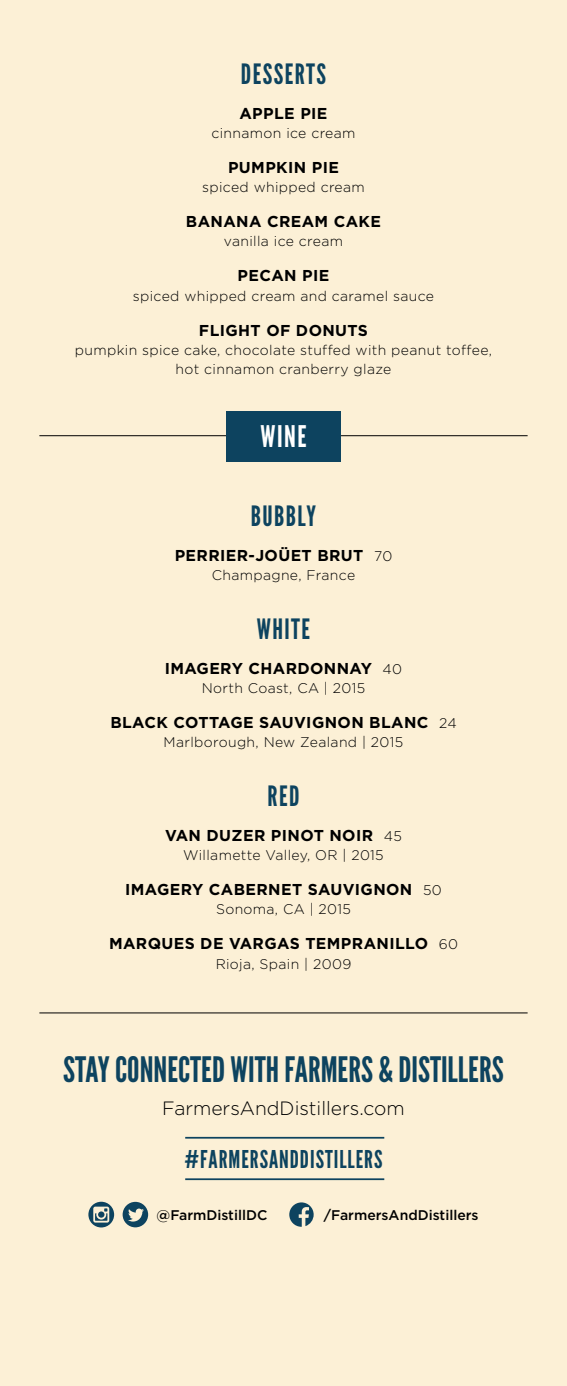
<style>
.page{position:relative;width:567px;height:1386px;background:#fcf0d6}
.page>*{position:absolute;margin:0;border:0;box-sizing:border-box;transform-origin:0 0}
.t1{font:35px "League Gothic";color:#0d435f}
.t2{font:29.75px "League Gothic";color:#fff}
.t3{font:28px "League Gothic";letter-spacing:.05em;color:#0d435f}
.t4{font:24.5px "League Gothic";letter-spacing:.04em;color:#0d435f}
.t5{font:300 19.25px "Gotham";color:#000}
.t6{font:700 15.75px "Gotham";letter-spacing:.025em;color:#000}
.t7{font:300 14px/19.2px "Gotham";letter-spacing:.025em;color:#000;text-align:center}
.t8{font:500 14px "Gotham";color:#000}
.s1{font-weight:300;font-size:14px}
</style>
<div class="page">
<hr style="left:39px;top:435px;width:489px;height:1px;background:#000">
<hr style="left:39px;top:1012px;width:489px;height:1px;background:#000">
<div style="left:226px;top:411px;width:115px;height:50px;background:#0d435f"></div>
<svg style="left:289px;top:1202px;width:25px;height:25px"></svg>
<svg style="left:88px;top:1202px;width:26px;height:25px"></svg>
<svg style="left:123px;top:1202px;width:25px;height:25px"></svg>
<hr style="left:185px;top:1137px;width:199px;height:2px;background:#0d435f">
<hr style="left:185px;top:1178px;width:199px;height:2px;background:#0d435f">
<h3 class="t3" style="left:241px;top:58px;width:87px">DESSERTS</h3>
<p class="t6" style="left:239px;top:103px;width:90px">APPLE PIE</p>
<p class="t7" style="left:211px;top:123px;width:146px">cinnamon ice cream</p>
<p class="t6" style="left:228px;top:157px;width:112px">PUMPKIN PIE</p>
<p class="t7" style="left:202px;top:177px;width:164px">spiced whipped cream</p>
<p class="t6" style="left:186px;top:211px;width:197px">BANANA CREAM CAKE</p>
<p class="t7" style="left:224px;top:231px;width:121px">vanilla ice cream</p>
<p class="t6" style="left:238px;top:265px;width:93px">PECAN PIE</p>
<p class="t7" style="left:133px;top:286px;width:303px">spiced whipped cream and caramel sauce</p>
<p class="t6" style="left:199px;top:320px;width:171px">FLIGHT OF DONUTS</p>
<p class="t7" style="left:75px;top:340px;width:419px">pumpkin spice cake, chocolate stuffed with peanut toffee, hot cinnamon cranberry glaze</p>
<h2 class="t2" style="left:261px;top:419px;width:47px">WINE</h2>
<h3 class="t3" style="left:251px;top:500px;width:67px">BUBBLY</h3>
<p class="t6" style="left:175px;top:545px;width:219px">PERRIER-JOÜET BRUT <span class="s1">70</span></p>
<p class="t7" style="left:212px;top:565px;width:145px">Champagne, France</p>
<h3 class="t3" style="left:257px;top:613px;width:55px">WHITE</h3>
<p class="t6" style="left:165px;top:658px;width:239px">IMAGERY CHARDONNAY <span class="s1">40</span></p>
<p class="t7" style="left:202px;top:678px;width:165px">North Coast, CA | 2015</p>
<p class="t6" style="left:110px;top:712px;width:348px">BLACK COTTAGE SAUVIGNON BLANC <span class="s1">24</span></p>
<p class="t7" style="left:164px;top:732px;width:241px">Marlborough, New Zealand | 2015</p>
<h3 class="t3" style="left:268px;top:780px;width:33px">RED</h3>
<p class="t6" style="left:165px;top:825px;width:238px">VAN DUZER PINOT NOIR <span class="s1">45</span></p>
<p class="t7" style="left:183px;top:845px;width:202px">Willamette Valley, OR | 2015</p>
<p class="t6" style="left:125px;top:879px;width:318px">IMAGERY CABERNET SAUVIGNON <span class="s1">50</span></p>
<p class="t7" style="left:216px;top:899px;width:136px">Sonoma, CA | 2015</p>
<p class="t6" style="left:109px;top:933px;width:350px">MARQUES DE VARGAS TEMPRANILLO <span class="s1">60</span></p>
<p class="t7" style="left:216px;top:954px;width:137px">Rioja, Spain | 2009</p>
<h1 class="t1" style="left:63px;top:1049px;width:442px">STAY CONNECTED WITH FARMERS &amp; DISTILLERS</h1>
<h3 class="t5" style="left:162px;top:1096px;width:244px">FarmersAndDistillers.com</h3>
<h3 class="t4" style="left:184px;top:1145px;width:200px">#FARMERSANDDISTILLERS</h3>
<p class="t8" style="left:157px;top:1206px;width:112px">@FarmDistillDC</p>
<p class="t8" style="left:324px;top:1206px;width:156px">/FarmersAndDistillers</p>
</div>
